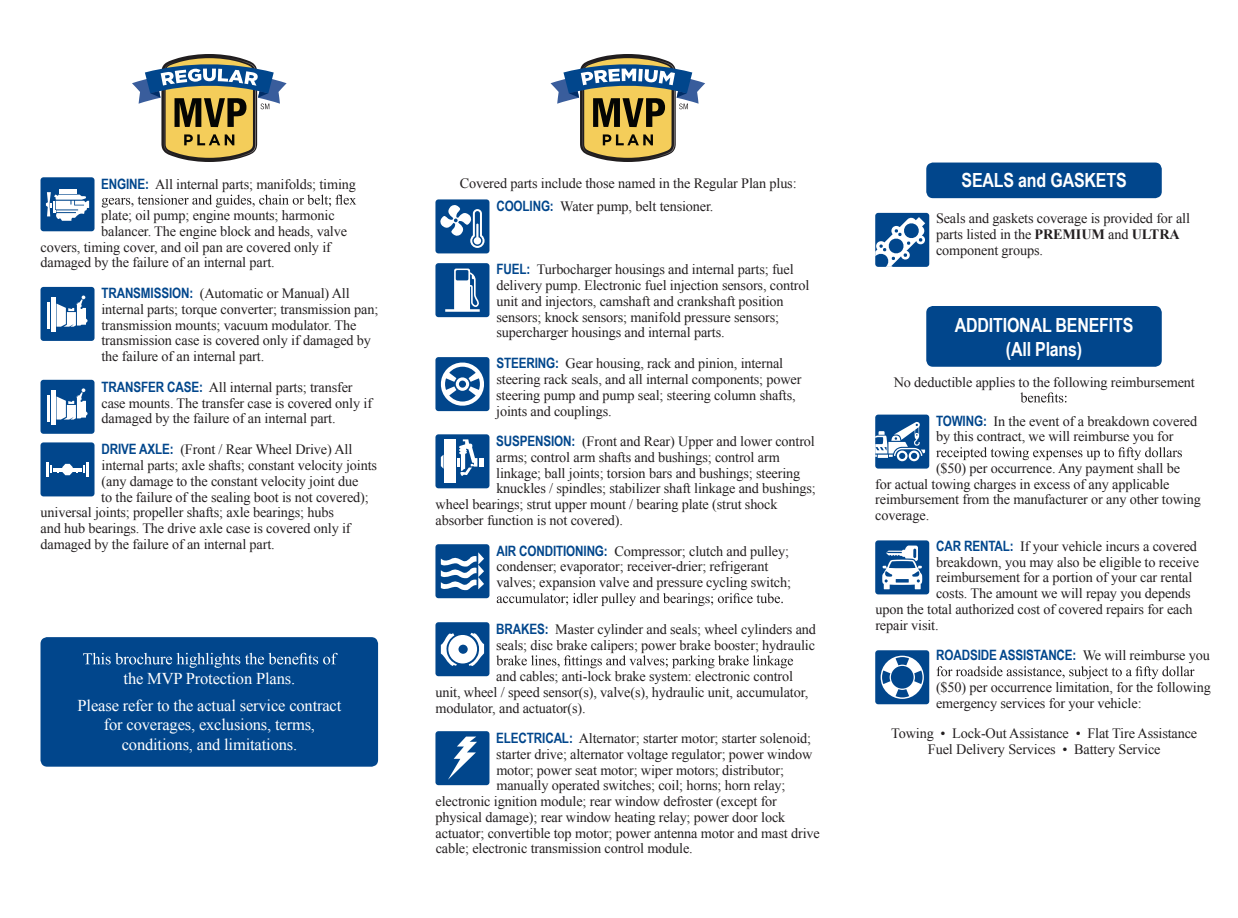
<style>
.page{position:relative;width:1238px;height:918px;background:#fff}
.page>*{position:absolute;margin:0;border:0;box-sizing:border-box;transform-origin:0 0}
.t1{font:700 19.5px/23.4px "Arial Narrow";letter-spacing:-.01em;color:#fff;text-align:center}
.t2{font:16.5px/26.5px "Times New Roman";letter-spacing:-.01em;color:#fff;text-align:center}
.t3{font:14.25px/15.8px "Times New Roman";letter-spacing:-.01em;color:#231f20}
.t4{font:700 14.25px "Arial Narrow";letter-spacing:-.01em;color:#01468c}
.s1{font-family:"Arial Narrow";font-weight:700;color:#01468c}
.s2{font-weight:700}
.s3{font-family:"Times New Roman";font-weight:400;color:#231f20}
</style>
<div class="page">
<svg style="left:132px;top:54px;width:155px;height:108px"></svg>
<svg style="left:550px;top:54px;width:155px;height:108px"></svg>
<div style="left:40px;top:637px;width:338px;height:130px;background:#01468c;border-radius:7px"></div>
<svg style="left:102px;top:195px;width:254px;height:13px"></svg>
<svg style="left:497px;top:593px;width:286px;height:13px"></svg>
<svg style="left:496px;top:655px;width:297px;height:13px"></svg>
<div style="left:40px;top:177px;width:54px;height:54px;background:#01468c;border-radius:3px"></div>
<hr style="left:59px;top:189px;width:17px;height:4px;background:#fff">
<svg style="left:46px;top:192px;width:43px;height:29px"></svg>
<div style="left:40px;top:287px;width:54px;height:54px;background:#01468c;border-radius:3px"></div>
<hr style="left:48px;top:302px;width:2px;height:26px;background:#fff">
<hr style="left:51px;top:298px;width:4px;height:34px;background:#fff">
<svg style="left:57px;top:296px;width:30px;height:31px"></svg>
<div style="left:40px;top:380px;width:54px;height:54px;background:#01468c;border-radius:3px"></div>
<hr style="left:48px;top:395px;width:2px;height:26px;background:#fff">
<hr style="left:51px;top:390px;width:4px;height:35px;background:#fff">
<svg style="left:57px;top:388px;width:30px;height:32px"></svg>
<div style="left:435px;top:199px;width:54px;height:54px;background:#01468c;border-radius:3px"></div>
<svg style="left:440px;top:205px;width:44px;height:43px"></svg>
<div style="left:435px;top:263px;width:54px;height:54px;background:#01468c;border-radius:3px"></div>
<svg style="left:445px;top:269px;width:35px;height:43px"></svg>
<div style="left:435px;top:357px;width:54px;height:54px;background:#01468c;border-radius:3px"></div>
<svg style="left:440px;top:362px;width:44px;height:44px"></svg>
<div style="left:435px;top:434px;width:54px;height:54px;background:#01468c;border-radius:3px"></div>
<div style="left:445px;top:440px;width:11px;height:43px;background:#fff"></div>
<svg style="left:441px;top:455px;width:2px;height:13px"></svg>
<svg style="left:457px;top:439px;width:27px;height:37px"></svg>
<div style="left:435px;top:544px;width:54px;height:54px;background:#01468c;border-radius:3px"></div>
<svg style="left:441px;top:552px;width:43px;height:38px"></svg>
<div style="left:435px;top:622px;width:54px;height:54px;background:#01468c;border-radius:3px"></div>
<svg style="left:441px;top:632px;width:43px;height:34px"></svg>
<div style="left:435px;top:731px;width:54px;height:54px;background:#01468c;border-radius:3px"></div>
<svg style="left:448px;top:737px;width:29px;height:43px"></svg>
<div style="left:40px;top:442px;width:54px;height:54px;background:#01468c;border-radius:3px"></div>
<hr style="left:86px;top:462px;width:3px;height:15px;background:#fff">
<hr style="left:46px;top:462px;width:3px;height:15px;background:#fff">
<svg style="left:50px;top:464px;width:35px;height:11px"></svg>
<div style="left:926px;top:306px;width:236px;height:61px;background:#01468c;border-radius:7px"></div>
<div style="left:926px;top:163px;width:236px;height:35px;background:#01468c;border-radius:7px"></div>
<svg style="left:1020px;top:392px;width:46px;height:11px"></svg>
<svg style="left:936px;top:447px;width:246px;height:13px"></svg>
<svg style="left:936px;top:666px;width:258px;height:13px"></svg>
<div style="left:875px;top:540px;width:54px;height:54px;background:#01468c;border-radius:3px"></div>
<svg style="left:882px;top:546px;width:40px;height:43px"></svg>
<div style="left:875px;top:650px;width:54px;height:54px;background:#01468c;border-radius:3px"></div>
<svg style="left:880px;top:656px;width:44px;height:43px"></svg>
<div style="left:875px;top:415px;width:54px;height:54px;background:#01468c;border-radius:3px"></div>
<svg style="left:875px;top:422px;width:50px;height:39px"></svg>
<div style="left:875px;top:213px;width:54px;height:54px;background:#01468c;border-radius:3px"></div>
<svg style="left:875px;top:217px;width:50px;height:50px"></svg>
<svg style="left:83px;top:653px;width:255px;height:15px"></svg>
<p class="t3" style="left:101px;top:176px;width:256px"><span class="s1">ENGINE:</span> All internal parts; manifolds; timing</p>
<p class="t3" style="left:101px;top:207px;width:235px">plate; oil pump; engine mounts; harmonic</p>
<p class="t3" style="left:101px;top:223px;width:247px">balancer. The engine block and heads, valve</p>
<p class="t3" style="left:41px;top:239px;width:292px">covers, timing cover, and oil pan are covered only if</p>
<p class="t3" style="left:41px;top:255px;width:236px">damaged by the failure of an internal part.</p>
<p class="t3" style="left:101px;top:285px;width:278px"><span class="s1">TRANSMISSION:</span> (Automatic or Manual) All internal parts; torque converter; transmission pan; transmission mounts; vacuum modulator. The transmission case is covered only if damaged by the failure of an internal part.</p>
<p class="t3" style="left:101px;top:379px;width:272px"><span class="s1">TRANSFER CASE:</span> All internal parts; transfer case mounts. The transfer case is covered only if damaged by the failure of an internal part.</p>
<p class="t3" style="left:101px;top:441px;width:252px"><span class="s1">DRIVE AXLE:</span> (Front / Rear Wheel Drive) All</p>
<p class="t3" style="left:102px;top:457px;width:277px">internal parts; axle shafts; constant velocity joints</p>
<p class="t3" style="left:102px;top:473px;width:258px">(any damage to the constant velocity joint due</p>
<p class="t3" style="left:101px;top:489px;width:269px">to the failure of the sealing boot is not covered);</p>
<p class="t3" style="left:41px;top:504px;width:295px">universal joints; propeller shafts; axle bearings; hubs</p>
<p class="t3" style="left:41px;top:520px;width:312px">and hub bearings. The drive axle case is covered only if</p>
<p class="t3" style="left:41px;top:536px;width:236px">damaged by the failure of an internal part.</p>
<p class="t2" style="left:78px;top:665px;width:265px">the MVP Protection Plans.<br>Please refer to the actual service contract</p>
<p class="t2" style="left:104px;top:715px;width:213px;line-height:19.8px">for coverages, exclusions, terms, conditions, and limitations.</p>
<p class="t3" style="left:496px;top:172px;width:302px;line-height:23.2px;text-indent:-37px">Covered parts include those named in the Regular Plan plus:<br><span class="s1">COOLING:</span> Water pump, belt tensioner.</p>
<p class="t3" style="left:496px;top:262px;width:314px"><span class="s1">FUEL:</span> Turbocharger housings and internal parts; fuel delivery pump. Electronic fuel injection sensors, control unit and injectors, camshaft and crankshaft position sensors; knock sensors; manifold pressure sensors; supercharger housings and internal parts.</p>
<p class="t3" style="left:496px;top:355px;width:307px"><span class="s1">STEERING:</span> Gear housing, rack and pinion, internal steering rack seals, and all internal components; power steering pump and pump seal; steering column shafts, joints and couplings.</p>
<p class="t3" style="left:496px;top:433px;width:320px"><span class="s1">SUSPENSION:</span> (Front and Rear) Upper and lower control</p>
<p class="t3" style="left:496px;top:449px;width:285px">arms; control arm shafts and bushings; control arm</p>
<p class="t3" style="left:496px;top:465px;width:305px">linkage; ball joints; torsion bars and bushings; steering</p>
<p class="t3" style="left:496px;top:481px;width:321px">knuckles / spindles; stabilizer shaft linkage and bushings;</p>
<p class="t3" style="left:435px;top:496px;width:343px">wheel bearings; strut upper mount / bearing plate (strut shock</p>
<p class="t3" style="left:436px;top:512px;width:189px">absorber function is not covered).</p>
<p class="t3" style="left:496px;top:543px;width:296px"><span class="s1">AIR CONDITIONING:</span> Compressor; clutch and pulley; condenser; evaporator; receiver-drier; refrigerant valves; expansion valve and pressure cycling switch;</p>
<p class="t3" style="left:496px;top:621px;width:321px"><span class="s1">BRAKES:</span> Master cylinder and seals; wheel cylinders and seals; disc brake calipers; power brake booster; hydraulic</p>
<p class="t3" style="left:435px;top:668px;width:374px;text-indent:61px">and cables; anti-lock brake system: electronic control unit, wheel / speed sensor(s), valve(s), hydraulic unit, accumulator, modulator, and actuator(s).</p>
<p class="t3" style="left:496px;top:730px;width:316px"><span class="s1">ELECTRICAL:</span> Alternator; starter motor; starter solenoid;</p>
<p class="t3" style="left:496px;top:746px;width:318px">starter drive; alternator voltage regulator; power window</p>
<p class="t3" style="left:496px;top:762px;width:289px">motor; power seat motor; wiper motors; distributor;</p>
<p class="t3" style="left:496px;top:778px;width:291px">manually operated switches; coil; horns; horn relay;</p>
<p class="t3" style="left:436px;top:793px;width:343px">electronic ignition module; rear window defroster (except for</p>
<p class="t3" style="left:436px;top:809px;width:351px">physical damage); rear window heating relay; power door lock</p>
<p class="t3" style="left:436px;top:825px;width:386px">actuator; convertible top motor; power antenna motor and mast drive</p>
<p class="t3" style="left:436px;top:841px;width:259px">cable; electronic transmission control module.</p>
<h1 class="t1" style="left:961px;top:168px;width:167px">SEALS and GASKETS</h1>
<p class="t3" style="left:936px;top:211px;width:255px">Seals and gaskets coverage is provided for all parts listed in the <span class="s2">PREMIUM</span> and <span class="s2">ULTRA </span>component groups.</p>
<h1 class="t1" style="left:955px;top:313px;width:180px">ADDITIONAL BENEFITS (All Plans)</h1>
<p class="t3" style="left:893px;top:374px;width:303px">No deductible applies to the following reimbursement</p>
<p class="t3" style="left:936px;top:413px;width:263px"><span class="s1">TOWING:</span> In the event of a breakdown covered by this contract, we will reimburse you for</p>
<p class="t3" style="left:875px;top:460px;width:327px;text-indent:61px">($50) per occurrence. Any payment shall be<br>for actual towing charges in excess of any applicable reimbursement from the manufacturer or any other towing coverage.</p>
<p class="t3" style="left:936px;top:538px;width:262px"><span class="s1">CAR RENTAL:</span> If your vehicle incurs a covered</p>
<p class="t3" style="left:936px;top:554px;width:265px">breakdown, you may also be eligible to receive</p>
<p class="t3" style="left:936px;top:569px;width:258px">reimbursement for a portion of your car rental</p>
<p class="t3" style="left:936px;top:585px;width:256px">costs. The amount we will repay you depends</p>
<p class="t3" style="left:875px;top:601px;width:319px">upon the total authorized cost of covered repairs for each</p>
<p class="t3" style="left:875px;top:617px;width:65px">repair visit.</p>
<p class="t4" style="left:936px;top:645px;width:275px">ROADSIDE ASSISTANCE: <span class="s3">We will reimburse you</span></p>
<p class="t3" style="left:936px;top:679px;width:276px">($50) per occurrence limitation, for the following emergency services for your vehicle:</p>
<p class="t3" style="left:891px;top:725px;width:308px;text-align:center">Towing • Lock-Out Assistance • Flat Tire Assistance<br>Fuel Delivery Services • Battery Service</p>
</div>
